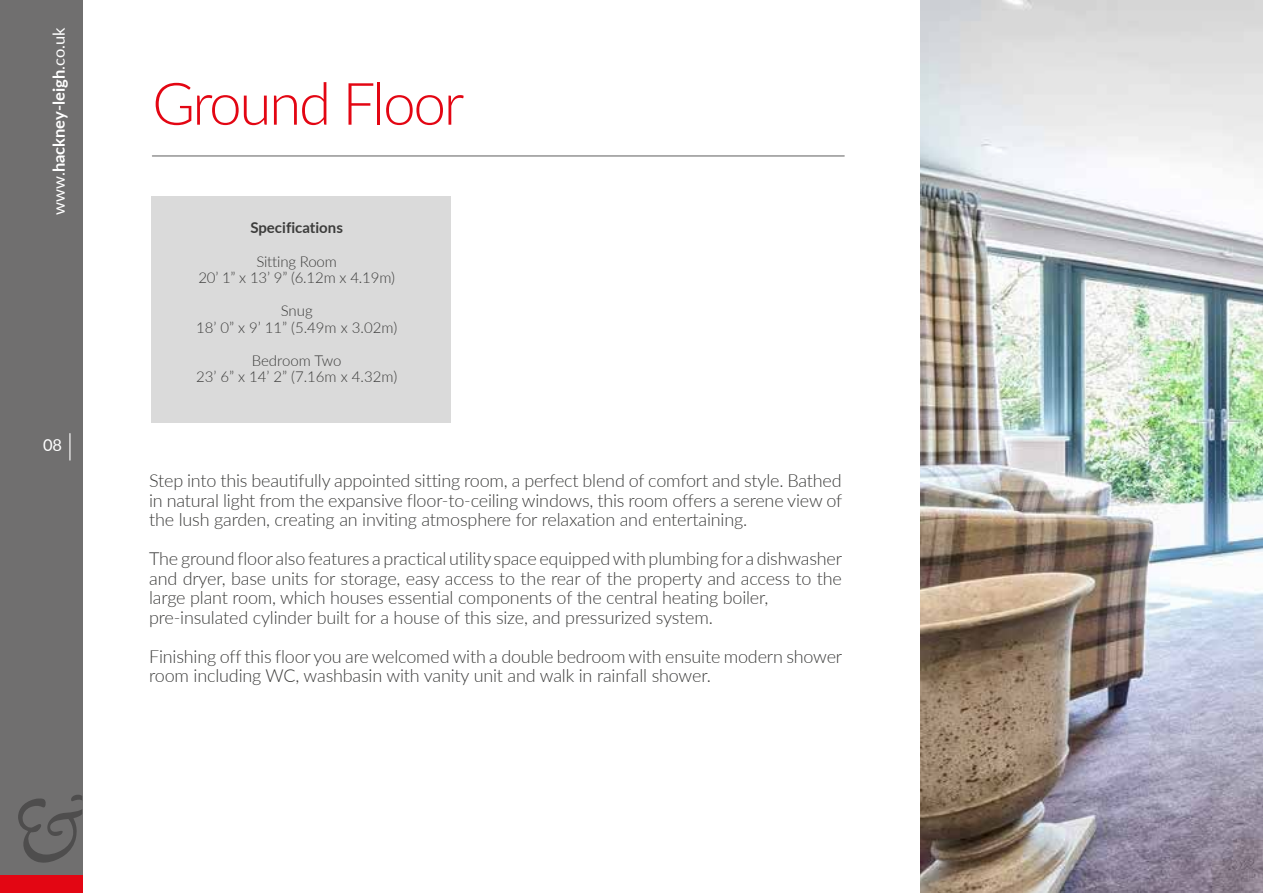
<style>
.page{position:relative;width:1263px;height:893px;background:#fff}
.page>*{position:absolute;margin:0;border:0;box-sizing:border-box;transform-origin:0 0}
.t1{font:300 58.5px "Lato";letter-spacing:-.04em;color:#e30613}
.t2{font:300 18px/19.5px "Lato";letter-spacing:-.01em;color:#3c3c3b}
.t3{font:700 16.5px "Lato";color:#fff}
.t4{font:16.5px "Lato";color:#fff}
.t5{font:300 15px/16.5px "Lato";letter-spacing:-.005em;color:#3c3c3b;text-align:center}
.t6{font:700 15px "Lato";color:#3c3c3b}
.s1{font-weight:400}
</style>
<div class="page">
<hr style="left:152px;top:155px;width:692px;height:2px;background:#706f6f">
<div style="left:151px;top:196px;width:300px;height:227px;background:#dadada"></div>
<img style="left:920px;top:0;width:343px;height:893px">
<div style="left:0;top:0;width:83px;height:893px;background:#706f6f"></div>
<div style="left:0;top:876px;width:83px;height:17px;background:#e30613"></div>
<svg style="left:69px;top:434px;width:1px;height:26px"></svg>
<svg style="left:18px;top:795px;width:64px;height:68px"></svg>
<p class="t3" style="left:47px;top:215px;width:189px;rotate:-90deg"><span class="s1">www.</span>hackney-leigh<span class="s1">.co.uk</span></p>
<p class="t4" style="left:43px;top:433px;width:21px">08</p>
<h1 class="t1" style="left:152px;top:63px;width:314px">Ground Floor</h1>
<p class="t6" style="left:250px;top:216px;width:94px">Specifications</p>
<p class="t5" style="left:198px;top:252px;width:198px">Sitting Room<br>20’ 1” x 13’ 9” (6.12m x 4.19m)</p>
<p class="t5" style="left:196px;top:302px;width:203px">Snug<br>18’ 0” x 9’ 11” (5.49m x 3.02m)</p>
<p class="t5" style="left:196px;top:351px;width:203px">Bedroom Two<br>23’ 6” x 14’ 2” (7.16m x 4.32m)</p>
<p class="t2" style="left:149px;top:470px;width:694px;text-align:justify">Step into this beautifully appointed sitting room, a perfect blend of comfort and style. Bathed in natural light from the expansive floor-to-ceiling windows, this room offers a serene view of the lush garden, creating an inviting atmosphere for relaxation and entertaining.</p>
<p class="t2" style="left:149px;top:548px;width:694px">The ground floor also features a practical utility space equipped with plumbing for a dishwasher and dryer, base units for storage, easy access to the rear of the property and access to the large plant room, which houses essential components of the central heating boiler, pre-insulated cylinder built for a house of this size, and pressurized system.</p>
<p class="t2" style="left:149px;top:646px;width:695px">Finishing off this floor you are welcomed with a double bedroom with ensuite modern shower room including WC, washbasin with vanity unit and walk in rainfall shower.</p>
</div>
